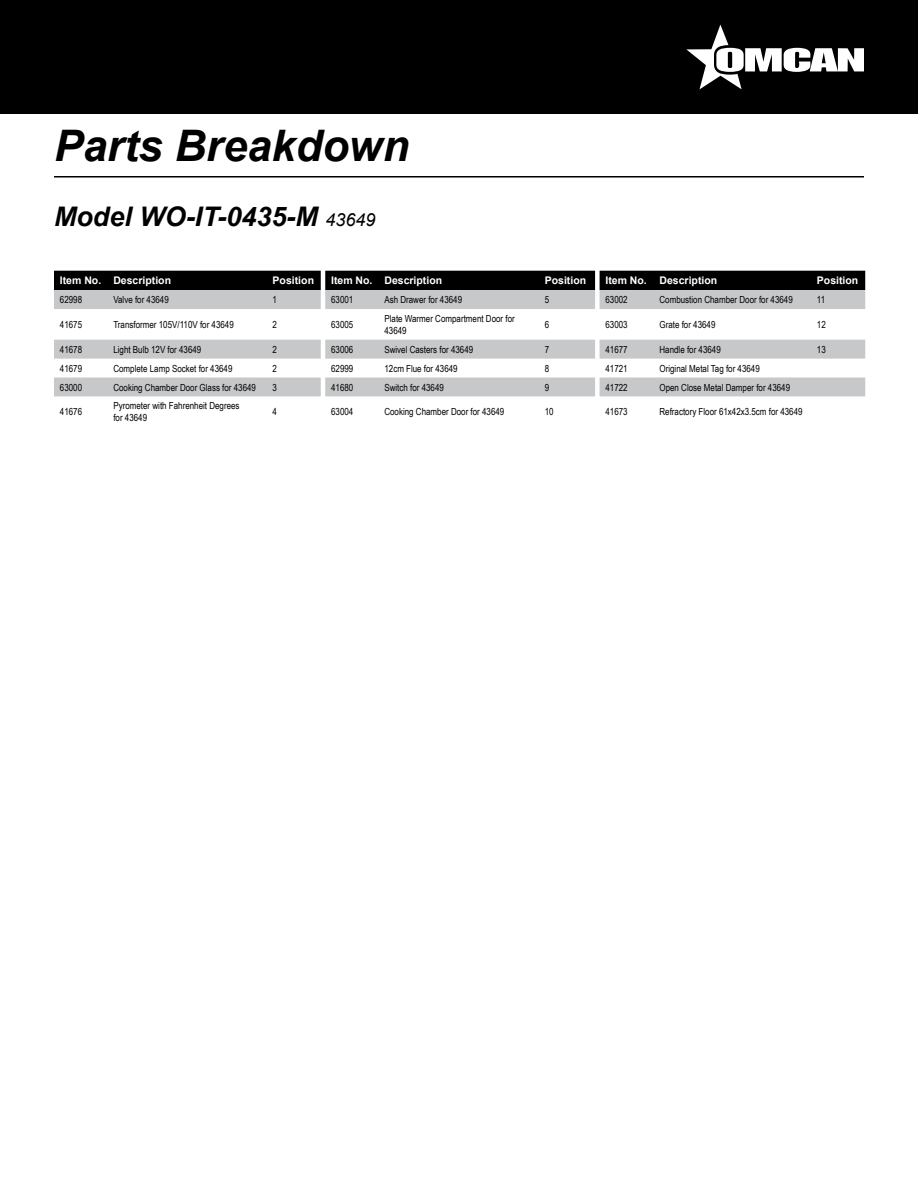
<style>
.page{position:relative;width:918px;height:1188px;background:#fff}
.page>*{position:absolute;margin:0;border:0;box-sizing:border-box;transform-origin:0 0}
.t1{font:italic 700 43.5px "Arial";color:#000}
.t2{font:italic 700 27px "Arial";color:#000}
.t3{font:700 10.5px "Arial";color:#fff}
.t4{font:9.75px/11.7px "Arial Narrow";color:#000}
.s1{font-weight:400;font-size:18px}
</style>
<div class="page">
<div style="left:0;top:0;width:918px;height:114px;background:#000"></div>
<svg style="left:686px;top:25px;width:178px;height:64px"></svg>
<hr style="left:54px;top:176px;width:810px;height:2px;background:#000">
<div style="left:54px;top:271px;width:811px;height:19px;background:#000"></div>
<svg style="left:54px;top:290px;width:811px;height:106px"></svg>
<div style="left:600px;top:378px;width:265px;height:18px;background:#c7c8ca"></div>
<h1 class="t1" style="left:54px;top:116px;width:357px">Parts Breakdown</h1>
<h2 class="t2" style="left:54px;top:198px;width:323px">Model WO-IT-0435-M <span class="s1">43649</span></h2>
<p class="t3" style="left:60px;top:273px;width:113px">Item No. Description</p>
<p class="t3" style="left:273px;top:273px;width:43px">Position</p>
<p class="t3" style="left:331px;top:273px;width:113px">Item No. Description</p>
<p class="t3" style="left:545px;top:273px;width:43px">Position</p>
<p class="t3" style="left:605px;top:273px;width:113px">Item No. Description</p>
<p class="t3" style="left:817px;top:273px;width:43px">Position</p>
<p class="t4" style="left:60px;top:294px;width:24px">62998</p>
<p class="t4" style="left:113px;top:294px;width:57px">Valve for 43649</p>
<p class="t4" style="left:273px;top:294px;width:6px">1</p>
<p class="t4" style="left:331px;top:294px;width:24px">63001</p>
<p class="t4" style="left:384px;top:294px;width:79px">Ash Drawer for 43649</p>
<p class="t4" style="left:545px;top:294px;width:6px">5</p>
<p class="t4" style="left:605px;top:294px;width:24px">63002</p>
<p class="t4" style="left:660px;top:294px;width:135px">Combustion Chamber Door for 43649</p>
<p class="t4" style="left:817px;top:294px;width:10px">11</p>
<p class="t4" style="left:60px;top:318px;width:24px">41675</p>
<p class="t4" style="left:113px;top:318px;width:122px">Transformer 105V/110V for 43649</p>
<p class="t4" style="left:273px;top:318px;width:6px">2</p>
<p class="t4" style="left:331px;top:318px;width:24px">63005</p>
<p class="t4" style="left:384px;top:312px;width:132px">Plate Warmer Compartment Door for<br>43649</p>
<p class="t4" style="left:545px;top:318px;width:6px">6</p>
<p class="t4" style="left:605px;top:318px;width:24px">63003</p>
<p class="t4" style="left:660px;top:318px;width:58px">Grate for 43649</p>
<p class="t4" style="left:817px;top:318px;width:10px">12</p>
<p class="t4" style="left:60px;top:343px;width:24px">41678</p>
<p class="t4" style="left:113px;top:343px;width:90px">Light Bulb 12V for 43649</p>
<p class="t4" style="left:273px;top:343px;width:6px">2</p>
<p class="t4" style="left:331px;top:343px;width:24px">63006</p>
<p class="t4" style="left:384px;top:343px;width:90px">Swivel Casters for 43649</p>
<p class="t4" style="left:545px;top:343px;width:6px">7</p>
<p class="t4" style="left:605px;top:343px;width:24px">41677</p>
<p class="t4" style="left:660px;top:343px;width:63px">Handle for 43649</p>
<p class="t4" style="left:817px;top:343px;width:10px">13</p>
<p class="t4" style="left:60px;top:362px;width:24px">41679</p>
<p class="t4" style="left:113px;top:362px;width:121px">Complete Lamp Socket for 43649</p>
<p class="t4" style="left:273px;top:362px;width:6px">2</p>
<p class="t4" style="left:331px;top:362px;width:24px">62999</p>
<p class="t4" style="left:384px;top:362px;width:75px">12cm Flue for 43649</p>
<p class="t4" style="left:545px;top:362px;width:6px">8</p>
<p class="t4" style="left:605px;top:362px;width:24px">41721</p>
<p class="t4" style="left:660px;top:362px;width:102px">Original Metal Tag for 43649</p>
<p class="t4" style="left:60px;top:381px;width:24px">63000</p>
<p class="t4" style="left:113px;top:381px;width:144px">Cooking Chamber Door Glass for 43649</p>
<p class="t4" style="left:273px;top:381px;width:6px">3</p>
<p class="t4" style="left:331px;top:381px;width:24px">41680</p>
<p class="t4" style="left:384px;top:381px;width:61px">Switch for 43649</p>
<p class="t4" style="left:545px;top:381px;width:6px">9</p>
<p class="t4" style="left:605px;top:381px;width:24px">41722</p>
<p class="t4" style="left:660px;top:381px;width:132px">Open Close Metal Damper for 43649</p>
<p class="t4" style="left:60px;top:406px;width:24px">41676</p>
<p class="t4" style="left:113px;top:400px;width:128px">Pyrometer with Fahrenheit Degrees for 43649</p>
<p class="t4" style="left:273px;top:406px;width:6px">4</p>
<p class="t4" style="left:331px;top:406px;width:24px">63004</p>
<p class="t4" style="left:384px;top:406px;width:121px">Cooking Chamber Door for 43649</p>
<p class="t4" style="left:545px;top:406px;width:10px">10</p>
<p class="t4" style="left:605px;top:406px;width:24px">41673</p>
<p class="t4" style="left:660px;top:406px;width:145px">Refractory Floor 61x42x3.5cm for 43649</p>
</div>
